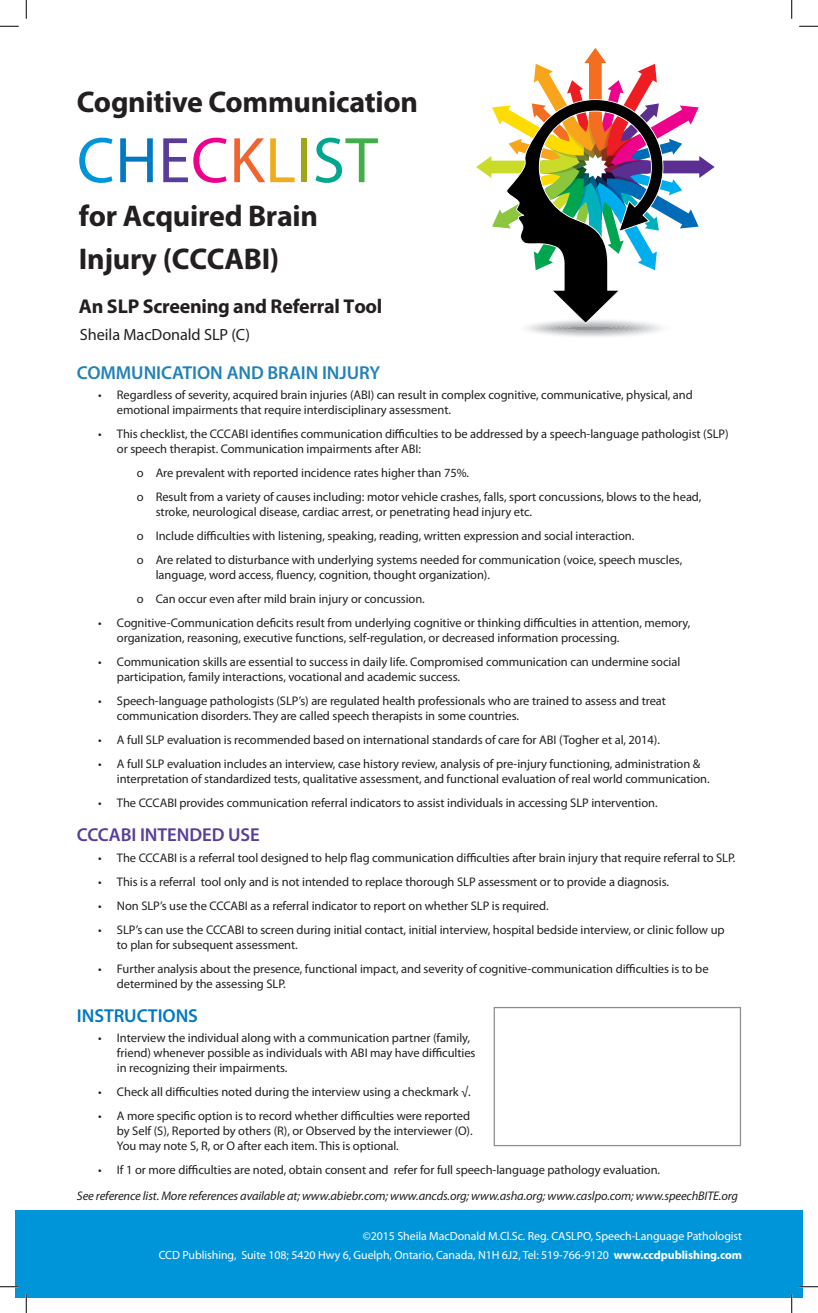
<style>
.page{position:relative;width:818px;height:1313px;background:#fff}
.page>*{position:absolute;margin:0;border:0;box-sizing:border-box;transform-origin:0 0}
.t1{font:65px "Myriad Pro";letter-spacing:.01em;color:#0095d9}
.t2{font:700 30px/42.6px "Myriad Pro";letter-spacing:-.01em;color:#231f20}
.t3{font:700 20px "Myriad Pro";letter-spacing:-.015em;color:#231f20}
.t4{font:600 18.75px "Myriad Pro";letter-spacing:-.005em;color:#2282b7}
.t5{font:600 18.75px "Myriad Pro";letter-spacing:-.005em;color:#593e99}
.t6{font:600 18.75px "Myriad Pro";letter-spacing:-.005em;color:#0079c2}
.t7{font:16.25px "Myriad Pro";letter-spacing:-.005em;color:#231f20}
.t8{font:12.5px/15px "Myriad Pro";letter-spacing:-.005em;color:#231f20}
.t9{font:italic 12.5px "Myriad Pro";letter-spacing:-.01em;color:#231f20}
.t10{font:11.88px/19px "Myriad Pro";letter-spacing:-.005em;color:#fff;text-align:right}
.s1{color:#0079c2}
.s2{color:#593e99}
.s3{color:#ed028c}
.s4{color:#f2642f}
.s5{color:#eead1c}
.s6{color:#9ea615}
.s7{color:#00a78f}
.s8{color:#40ae49}
.s9{font-weight:700}
</style>
<div class="page">
<div style="left:15px;top:1210px;width:787px;height:88px;background:#0095d9"></div>
<svg style="left:476px;top:48px;width:238px;height:289px"></svg>
<div style="left:493px;top:1007px;width:248px;height:139px;background:#fff;border:1px solid #8b8d90"></div>
<svg style="left:0;top:25px;width:19px;height:2px"></svg>
<svg style="left:799px;top:25px;width:19px;height:2px"></svg>
<svg style="left:0;top:1285px;width:19px;height:2px"></svg>
<svg style="left:799px;top:1285px;width:19px;height:2px"></svg>
<svg style="left:25px;top:0;width:2px;height:19px"></svg>
<svg style="left:25px;top:1294px;width:2px;height:18px"></svg>
<svg style="left:791px;top:0;width:1px;height:19px"></svg>
<svg style="left:790px;top:1294px;width:2px;height:18px"></svg>
<h2 class="t2" style="left:77px;top:79px;width:342px">Cognitive Communication</h2>
<h1 class="t1" style="left:77px;top:120px;width:302px">C<span class="s1">H</span><span class="s2">E</span><span class="s3">C</span><span class="s4">K</span><span class="s5">L</span><span class="s6">I</span><span class="s7">S</span><span class="s8">T</span></h1>
<h2 class="t2" style="left:79px;top:193px;width:241px">for Acquired Brain<br>Injury (CCCABI)</h2>
<h3 class="t3" style="left:79px;top:293px;width:305px">An SLP Screening and Referral Tool</h3>
<h3 class="t7" style="left:80px;top:324px;width:172px">Sheila MacDonald SLP (C)</h3>
<h3 class="t4" style="left:77px;top:360px;width:305px">COMMUNICATION AND BRAIN INJURY</h3>
<p class="t8" style="left:98px;top:387px;width:596px">• Regardless of severity, acquired brain injuries (ABI) can result in complex cognitive, communicative, physical, and</p>
<p class="t8" style="left:117px;top:426px;width:613px;text-indent:-19px">• This checklist, the CCCABI identifies communication difficulties to be addressed by a speech-language pathologist (SLP) or speech therapist. Communication impairments after ABI:</p>
<p class="t8" style="left:137px;top:461px;width:566px;line-height:24px">o Are prevalent with reported incidence rates higher than 75%.<br>o Result from a variety of causes including: motor vehicle crashes, falls, sport concussions, blows to the head,</p>
<p class="t8" style="left:137px;top:500px;width:546px;line-height:24px;text-indent:19px">stroke, neurological disease, cardiac arrest, or penetrating head injury etc.<br>o Include difficulties with listening, speaking, reading, written expression and social interaction.<br>o Are related to disturbance with underlying systems needed for communication (voice, speech muscles,</p>
<p class="t8" style="left:137px;top:563px;width:354px;line-height:24px;text-indent:19px">language, word access, fluency, cognition, thought organization). o Can occur even after mild brain injury or concussion.</p>
<p class="t8" style="left:117px;top:615px;width:575px;text-indent:-19px">• Cognitive-Communication deficits result from underlying cognitive or thinking difficulties in attention, memory, organization, reasoning, executive functions, self-regulation, or decreased information processing.</p>
<p class="t8" style="left:117px;top:654px;width:565px;text-indent:-19px">• Communication skills are essential to success in daily life. Compromised communication can undermine social participation, family interactions, vocational and academic success.</p>
<p class="t8" style="left:117px;top:693px;width:550px;text-indent:-19px">• Speech-language pathologists (SLP’s) are regulated health professionals who are trained to assess and treat communication disorders. They are called speech therapists in some countries.</p>
<p class="t8" style="left:98px;top:732px;width:563px">• A full SLP evaluation is recommended based on international standards of care for ABI (Togher et al, 2014).</p>
<p class="t8" style="left:117px;top:756px;width:594px;text-indent:-19px">• A full SLP evaluation includes an interview, case history review, analysis of pre-injury functioning, administration &amp; interpretation of standardized tests, qualitative assessment, and functional evaluation of real world communication.</p>
<p class="t8" style="left:98px;top:795px;width:561px">• The CCCABI provides communication referral indicators to assist individuals in accessing SLP intervention.</p>
<h3 class="t5" style="left:77px;top:823px;width:184px">CCCABI INTENDED USE</h3>
<p class="t8" style="left:98px;top:849px;width:638px">• The CCCABI is a referral tool designed to help flag communication difficulties after brain injury that require referral to SLP.</p>
<p class="t8" style="left:98px;top:873px;width:572px">• This is a referral tool only and is not intended to replace thorough SLP assessment or to provide a diagnosis.</p>
<p class="t8" style="left:98px;top:897px;width:452px">• Non SLP’s use the CCCABI as a referral indicator to report on whether SLP is required.</p>
<p class="t8" style="left:117px;top:921px;width:609px;text-indent:-19px">• SLP’s can use the CCCABI to screen during initial contact, initial interview, hospital bedside interview, or clinic follow up to plan for subsequent assessment.</p>
<p class="t8" style="left:117px;top:960px;width:593px;text-indent:-19px">• Further analysis about the presence, functional impact, and severity of cognitive-communication difficulties is to be determined by the assessing SLP.</p>
<h3 class="t6" style="left:77px;top:1003px;width:123px">INSTRUCTIONS</h3>
<p class="t8" style="left:117px;top:1030px;width:360px;text-indent:-19px">• Interview the individual along with a communication partner (family, friend) whenever possible as individuals with ABI may have difficulties in recognizing their impairments.</p>
<p class="t8" style="left:98px;top:1084px;width:374px">• Check all difficulties noted during the interview using a checkmark √.</p>
<p class="t8" style="left:117px;top:1108px;width:357px;text-indent:-19px">• A more specific option is to record whether difficulties were reported by Self (S), Reported by others (R), or Observed by the interviewer (O).<br>You may note S, R, or O after each item. This is optional.</p>
<p class="t8" style="left:98px;top:1162px;width:563px">• If 1 or more difficulties are noted, obtain consent and refer for full speech-language pathology evaluation.</p>
<p class="t9" style="left:77px;top:1187px;width:662px">See reference list. More references available at; www.abiebr.com; www.ancds.org; www.asha.org; www.caslpo.com; www.speechBITE.org</p>
<p class="t10" style="left:159px;top:1226px;width:585px">©2015 Sheila MacDonald M.Cl.Sc. Reg. CASLPO, Speech-Language Pathologist<br>CCD Publishing, Suite 108; 5420 Hwy 6, Guelph, Ontario, Canada, N1H 6J2, Tel: 519-766-9120 <span class="s9">www.ccdpublishing.com</span></p>
</div>
